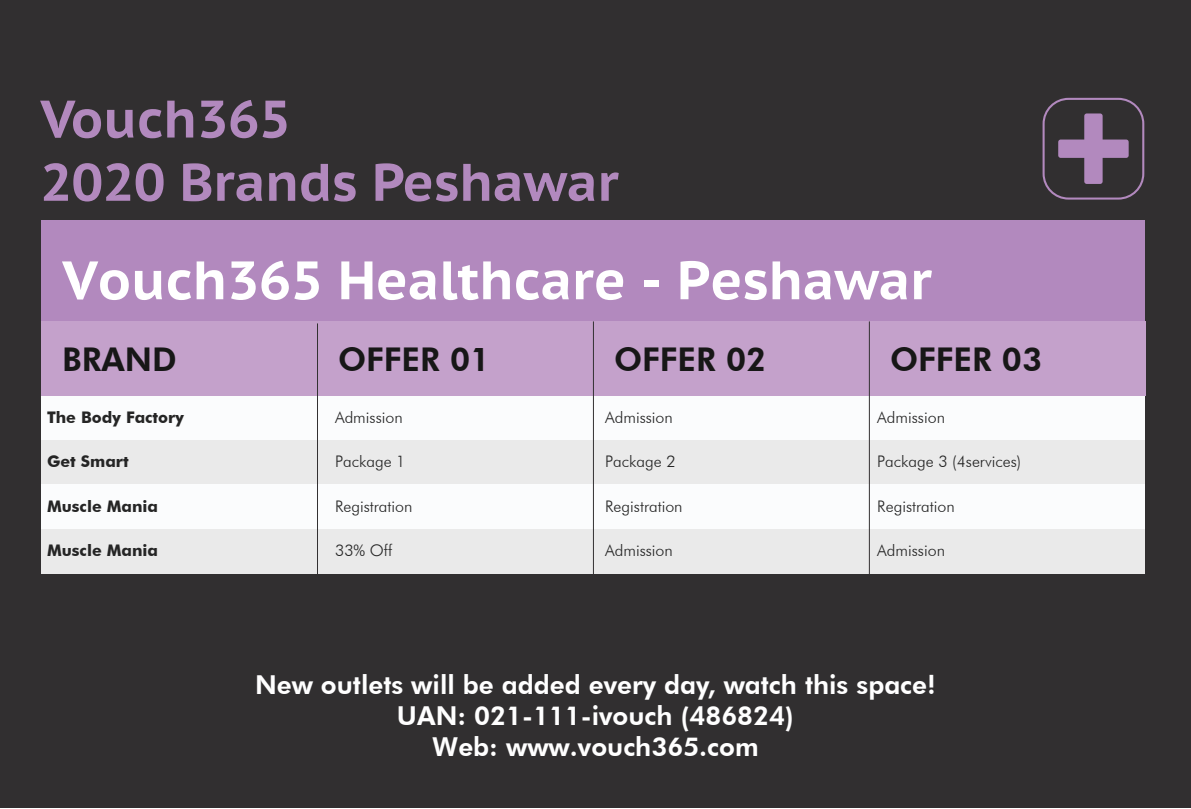
<style>
.page{position:relative;width:1191px;height:809px;background:#fff}
.page>*{position:absolute;margin:0;border:0;box-sizing:border-box;transform-origin:0 0}
.t1{font:700 54px "PT Sans Caption";color:#fff}
.t2{font:700 52.6px/63.2px "PT Sans Caption";color:#b289be}
.t3{font:800 32.6px "Futura BT";color:#171717}
.t4{font:800 26px/31.2px "Futura BT";color:#fff;text-align:center}
.t5{font:300 16px "Futura BT";color:#252525}
.t6{font:700 16px "Futura BT";color:#252525}
</style>
<div class="page">
<div style="left:0;top:0;width:1191px;height:807px;background:#312f30"></div>
<div style="left:42px;top:395px;width:1103px;height:44px;background:#fbfcfd"></div>
<div style="left:42px;top:220px;width:1103px;height:101px;background:#b289be"></div>
<div style="left:42px;top:321px;width:1103px;height:75px;background:#c4a1cb"></div>
<div style="left:42px;top:440px;width:1103px;height:44px;background:#eaeaea"></div>
<div style="left:42px;top:529px;width:1103px;height:44px;background:#eaeaea"></div>
<div style="left:42px;top:484px;width:1103px;height:45px;background:#fbfcfd"></div>
<hr style="left:317px;top:323px;width:1px;height:251px;background:#333132">
<hr style="left:593px;top:321px;width:1px;height:253px;background:#333132">
<hr style="left:869px;top:321px;width:1px;height:253px;background:#333132">
<svg style="left:1042px;top:98px;width:102px;height:102px"></svg>
<h2 class="t2" style="left:41px;top:86px;width:580px">Vouch365<br>2020 Brands Peshawar</h2>
<h1 class="t1" style="left:62px;top:244px;width:871px">Vouch365 Healthcare - Peshawar</h1>
<h3 class="t3" style="left:62px;top:339px;width:116px">BRAND</h3>
<h3 class="t3" style="left:338px;top:339px;width:154px">OFFER 01</h3>
<h3 class="t3" style="left:614px;top:339px;width:154px">OFFER 02</h3>
<h3 class="t3" style="left:890px;top:339px;width:154px">OFFER 03</h3>
<p class="t6" style="left:47px;top:407px;width:138px">The Body Factory</p>
<p class="t6" style="left:47px;top:452px;width:83px">Get Smart</p>
<p class="t6" style="left:47px;top:496px;width:113px">Muscle Mania</p>
<p class="t6" style="left:47px;top:541px;width:113px">Muscle Mania</p>
<p class="t5" style="left:335px;top:407px;width:69px">Admission</p>
<p class="t5" style="left:335px;top:452px;width:72px">Package 1</p>
<p class="t5" style="left:335px;top:496px;width:79px">Registration</p>
<p class="t5" style="left:335px;top:541px;width:59px">33% Off</p>
<p class="t5" style="left:605px;top:407px;width:69px">Admission</p>
<p class="t5" style="left:605px;top:452px;width:72px">Package 2</p>
<p class="t5" style="left:605px;top:496px;width:79px">Registration</p>
<p class="t5" style="left:605px;top:541px;width:69px">Admission</p>
<p class="t5" style="left:877px;top:407px;width:69px">Admission</p>
<p class="t5" style="left:877px;top:452px;width:145px">Package 3 (4services)</p>
<p class="t5" style="left:877px;top:496px;width:79px">Registration</p>
<p class="t5" style="left:877px;top:541px;width:69px">Admission</p>
<h3 class="t4" style="left:255px;top:668px;width:682px">New outlets will be added every day, watch this space!<br>UAN: 021-111-ivouch (486824)<br>Web: www.vouch365.com</h3>
</div>
